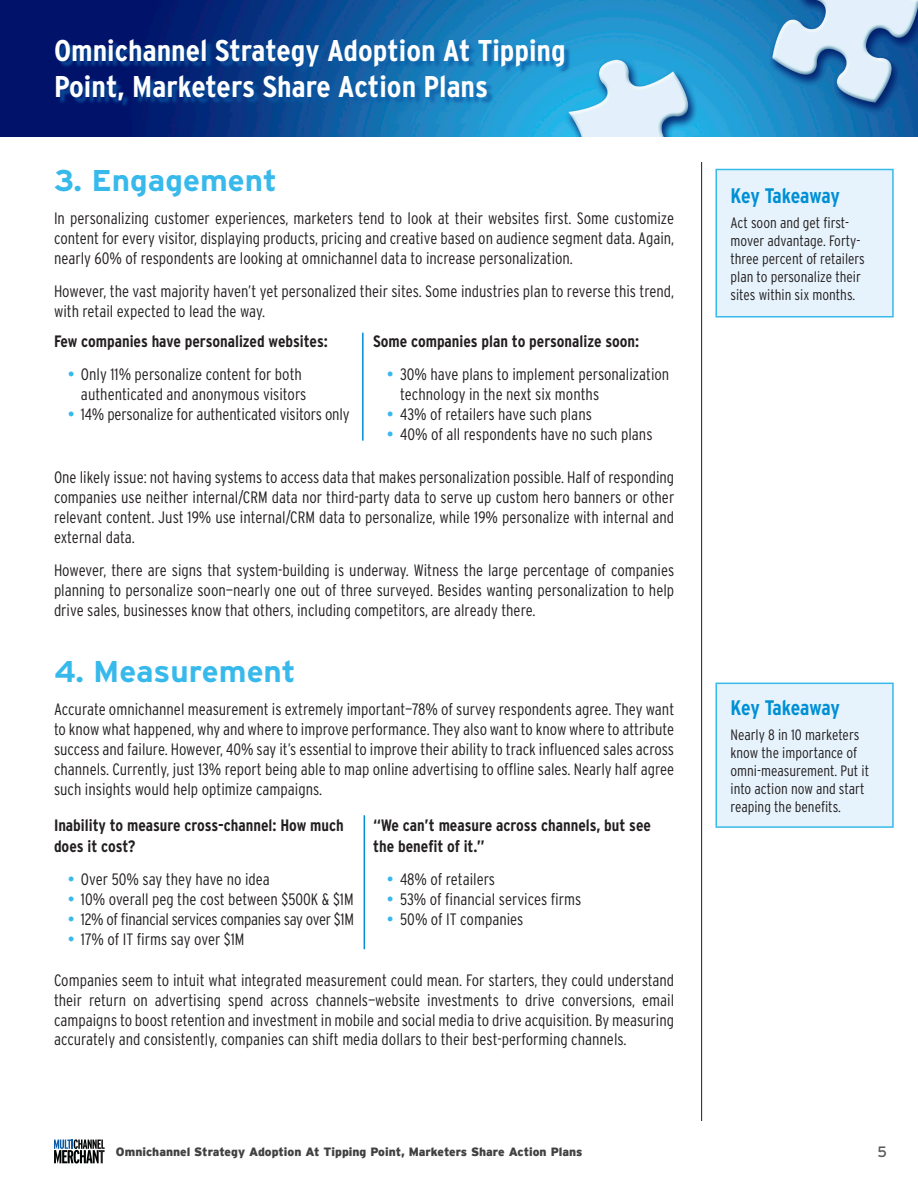
<style>
.page{position:relative;width:918px;height:1188px;background:#fff}
.page>*{position:absolute;margin:0;border:0;box-sizing:border-box;transform-origin:0 0}
.t1{font:700 condensed 30px/36px "Interstate";color:#fff;scale:1.05 1}
.head{font:700 30px "Interstate";color:#38b9eb;scale:1.05 1}
.key_insight_head{font:700 condensed 21px "Interstate";letter-spacing:-.015em;color:#0090d5}
.body{font:300 condensed 16.5px/19.8px "Interstate";color:#231f20;text-align:justify}
.body-2{font:700 condensed 16.5px/21px "Interstate";color:#231f20}
.body-3{font:300 condensed 16.5px "Interstate";letter-spacing:-.02em;color:#231f20}
.key_insight_body{font:300 condensed 15px/18px "Interstate";color:#231f20}
.t2{font:15px "Interstate";color:#58595b}
.t3{font:900 12px "Interstate";color:#414142}
</style>
<div class="page">
<img style="left:0;top:0;width:918px;height:136px">
<hr style="left:701px;top:162px;width:1px;height:959px;background:#231f20">
<svg style="left:54px;top:1139px;width:51px;height:25px"></svg>
<div style="left:57px;top:41px;width:515px;height:67px;background:#0b5ba6;opacity:.75"></div>
<hr style="left:362px;top:333px;width:2px;height:108px;background:#0090d5">
<hr style="left:364px;top:815px;width:1px;height:134px;background:#0090d5">
<div style="left:716px;top:170px;width:177px;height:147px;background:#e6f3fc"></div>
<div style="left:716px;top:169px;width:178px;height:149px;border:2px solid #38b9eb"></div>
<div style="left:716px;top:683px;width:177px;height:144px;background:#e6f3fc"></div>
<div style="left:716px;top:683px;width:178px;height:145px;border:2px solid #38b9eb"></div>
<h1 class="t1" style="left:54px;top:32px;width:489px">Omnichannel Strategy Adoption At Tipping<br>Point, Marketers Share Action Plans</h1>
<p class="head" style="left:54px;top:163px;width:214px">3. Engagement</p>
<p class="body" style="left:54px;top:208px;width:622px">In personalizing customer experiences, marketers tend to look at their websites first. Some customize content for every visitor, displaying products, pricing and creative based on audience segment data. Again, nearly 60% of respondents are looking at omnichannel data to increase personalization.</p>
<p class="body" style="left:54px;top:281px;width:622px">However, the vast majority haven’t yet personalized their sites. Some industries plan to reverse this trend, with retail expected to lead the way.</p>
<p class="body-2" style="left:54px;top:330px;width:275px">Few companies have personalized websites:</p>
<p class="body" style="left:81px;top:364px;width:227px">Only 11% personalize content for both authenticated and anonymous visitors</p>
<p class="body" style="left:81px;top:404px;width:270px">14% personalize for authenticated visitors only</p>
<p class="body-2" style="left:373px;top:330px;width:268px">Some companies plan to personalize soon:</p>
<p class="body" style="left:400px;top:364px;width:271px">30% have plans to implement personalization technology in the next six months</p>
<p class="body" style="left:400px;top:404px;width:193px">43% of retailers have such plans</p>
<p class="body" style="left:400px;top:424px;width:254px">40% of all respondents have no such plans</p>
<p class="body" style="left:54px;top:468px;width:622px">One likely issue: not having systems to access data that makes personalization possible. Half of responding companies use neither internal/CRM data nor third-party data to serve up custom hero banners or other relevant content. Just 19% use internal/CRM data to personalize, while 19% personalize with internal and external data.</p>
<p class="body" style="left:54px;top:560px;width:622px">However, there are signs that system-building is underway. Witness the large percentage of companies planning to personalize soon—nearly one out of three surveyed. Besides wanting personalization to help drive sales, businesses know that others, including competitors, are already there.</p>
<p class="head" style="left:54px;top:655px;width:232px">4. Measurement</p>
<p class="body" style="left:54px;top:699px;width:622px">Accurate omnichannel measurement is extremely important—78% of survey respondents agree. They want to know what happened, why and where to improve performance. They also want to know where to attribute success and failure. However, 40% say it’s essential to improve their ability to track influenced sales across channels. Currently, just 13% report being able to map online advertising to offline sales. Nearly half agree such insights would help optimize campaigns.</p>
<p class="body-2" style="left:54px;top:815px;width:291px">Inability to measure cross-channel: How much does it cost?</p>
<p class="body" style="left:81px;top:870px;width:190px">Over 50% say they have no idea</p>
<p class="body" style="left:81px;top:889px;width:274px">10% overall peg the cost between $500K &amp; $1M</p>
<p class="body-3" style="left:81px;top:910px;width:274px">12% of financial services companies say over $1M</p>
<p class="body" style="left:81px;top:929px;width:165px">17% of IT firms say over $1M</p>
<p class="body-2" style="left:373px;top:815px;width:279px">“We can’t measure across channels, but see the benefit of it.”</p>
<p class="body" style="left:400px;top:870px;width:96px">48% of retailers</p>
<p class="body" style="left:400px;top:889px;width:183px">53% of financial services firms</p>
<p class="body" style="left:400px;top:909px;width:125px">50% of IT companies</p>
<p class="body" style="left:54px;top:970px;width:622px">Companies seem to intuit what integrated measurement could mean. For starters, they could understand their return on advertising spend across channels—website investments to drive conversions, email campaigns to boost retention and investment in mobile and social media to drive acquisition. By measuring accurately and consistently, companies can shift media dollars to their best-performing channels.</p>
<p class="key_insight_head" style="left:730px;top:184px;width:111px">Key Takeaway</p>
<p class="key_insight_body" style="left:730px;top:214px;width:136px">Act soon and get first&shy;mover advantage. Forty&shy;three percent of retailers plan to personalize their sites within six months.</p>
<p class="key_insight_head" style="left:730px;top:696px;width:111px">Key Takeaway</p>
<p class="key_insight_body" style="left:730px;top:726px;width:140px">Nearly 8 in 10 marketers know the importance of omni-measurement. Put it into action now and start reaping the benefits.</p>
<p class="t3" style="left:116px;top:1145px;width:468px">Omnichannel Strategy Adoption At Tipping Point, Marketers Share Action Plans</p>
<p class="t2" style="left:878px;top:1143px;width:11px">5</p>
</div>
